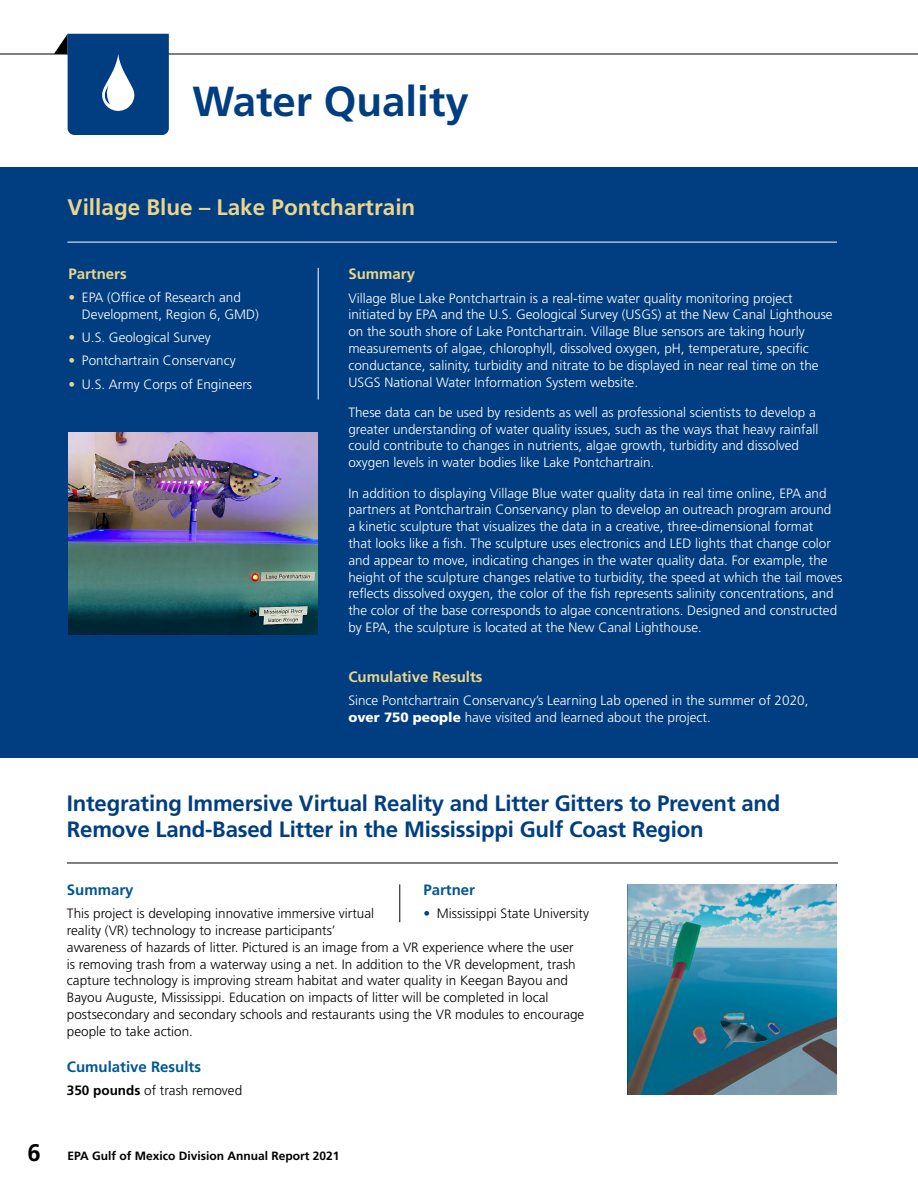
<style>
.page{position:relative;width:918px;height:1188px;background:#fff}
.page>*{position:absolute;margin:0;border:0;box-sizing:border-box;transform-origin:0 0}
.t1{font:700 42px "Frutiger LT Std";color:#003e81}
.t2{font:700 24px "Frutiger LT Std";color:#000}
.t3{font:700 22.5px "Frutiger";color:#ebd58c}
.t4{font:700 22.2px/25.5px "Frutiger";letter-spacing:-.01em;color:#003e81}
.t5{font:700 15px "Frutiger LT Std";color:#ebd58c}
.t6{font:700 15px "Frutiger LT Std";color:#005795}
.t7{font:300 13.5px/16.8px "Frutiger LT Std";color:#fff}
.t8{font:300 13.5px/16.8px "Frutiger LT Std";color:#000}
.t9{font:700 12px "Frutiger LT Std";color:#000}
.s1{color:#ebd58c}
.s2{font-weight:900}
.s3{font-weight:700}
.s4{color:#003e81}
</style>
<div class="page">
<hr style="left:0;top:54px;width:918px;height:1px;background:#000">
<div style="left:0;top:167px;width:918px;height:591px;background:#003e81"></div>
<hr style="left:68px;top:242px;width:769px;height:1px;background:#fff">
<hr style="left:318px;top:268px;width:1px;height:132px;background:#fff">
<svg style="left:54px;top:34px;width:115px;height:101px"></svg>
<img style="left:68px;top:432px;width:250px;height:202px">
<hr style="left:400px;top:884px;width:1px;height:38px;background:#000">
<img style="left:627px;top:885px;width:210px;height:210px">
<hr style="left:67px;top:863px;width:771px;height:1px;background:#000">
<h2 class="t1" style="left:192px;top:77px;width:278px">Water Quality</h2>
<h3 class="t3" style="left:68px;top:194px;width:349px">Village Blue – Lake Pontchartrain</h3>
<h4 class="t5" style="left:68px;top:265px;width:60px">Partners</h4>
<p class="t7" style="left:82px;top:290px;width:179px;text-indent:-14px"><span class="s1">•</span> EPA (Office of Research and<br>Development, Region 6, GMD)</p>
<p class="t7" style="left:68px;top:329px;width:144px"><span class="s1">•</span> U.S. Geological Survey</p>
<p class="t7" style="left:68px;top:352px;width:169px"><span class="s1">•</span> Pontchartrain Conservancy</p>
<p class="t7" style="left:68px;top:376px;width:185px"><span class="s1">•</span> U.S. Army Corps of Engineers</p>
<h4 class="t5" style="left:348px;top:265px;width:68px">Summary</h4>
<p class="t7" style="left:348px;top:290px;width:486px">Village Blue Lake Pontchartrain is a real-time water quality monitoring project initiated by EPA and the U.S. Geological Survey (USGS) at the New Canal Lighthouse on the south shore of Lake Pontchartrain. Village Blue sensors are taking hourly measurements of algae, chlorophyll, dissolved oxygen, pH, temperature, specific conductance, salinity, turbidity and nitrate to be displayed in near real time on the USGS National Water Information System website.</p>
<p class="t7" style="left:348px;top:404px;width:472px">These data can be used by residents as well as professional scientists to develop a greater understanding of water quality issues, such as the ways that heavy rainfall could contribute to changes in nutrients, algae growth, turbidity and dissolved oxygen levels in water bodies like Lake Pontchartrain.</p>
<p class="t7" style="left:348px;top:485px;width:496px">In addition to displaying Village Blue water quality data in real time online, EPA and partners at Pontchartrain Conservancy plan to develop an outreach program around<br>a kinetic sculpture that visualizes the data in a creative, three-dimensional format<br>that looks like a fish. The sculpture uses electronics and LED lights that change color and appear to move, indicating changes in the water quality data. For example, the height of the sculpture changes relative to turbidity, the speed at which the tail moves reflects dissolved oxygen, the color of the fish represents salinity concentrations, and the color of the base corresponds to algae concentrations. Designed and constructed by EPA, the sculpture is located at the New Canal Lighthouse.</p>
<h4 class="t5" style="left:348px;top:668px;width:136px">Cumulative Results</h4>
<p class="t7" style="left:348px;top:692px;width:462px">Since Pontchartrain Conservancy’s Learning Lab opened in the summer of 2020, <span class="s2">over 750 people</span> have visited and learned about the project.</p>
<h3 class="t4" style="left:67px;top:791px;width:715px">Integrating Immersive Virtual Reality and Litter Gitters to Prevent and<br>Remove Land-Based Litter in the Mississippi Gulf Coast Region</h3>
<h4 class="t6" style="left:67px;top:881px;width:68px">Summary</h4>
<p class="t8" style="left:67px;top:905px;width:519px">This project is developing innovative immersive virtual<br>reality (VR) technology to increase participants’<br>awareness of hazards of litter. Pictured is an image from a VR experience where the user is removing trash from a waterway using a net. In addition to the VR development, trash capture technology is improving stream habitat and water quality in Keegan Bayou and Bayou Auguste, Mississippi. Education on impacts of litter will be completed in local postsecondary and secondary schools and restaurants using the VR modules to encourage people to take action.</p>
<h4 class="t6" style="left:67px;top:1058px;width:136px">Cumulative Results</h4>
<p class="t8" style="left:67px;top:1082px;width:177px"><span class="s3">350 pounds</span> of trash removed</p>
<h4 class="t6" style="left:423px;top:881px;width:53px">Partner</h4>
<p class="t8" style="left:423px;top:905px;width:167px"><span class="s4">•</span> Mississippi State University</p>
<h2 class="t2" style="left:27px;top:1139px;width:15px">6</h2>
<p class="t9" style="left:68px;top:1149px;width:273px">EPA Gulf of Mexico Division Annual Report 2021</p>
</div>
